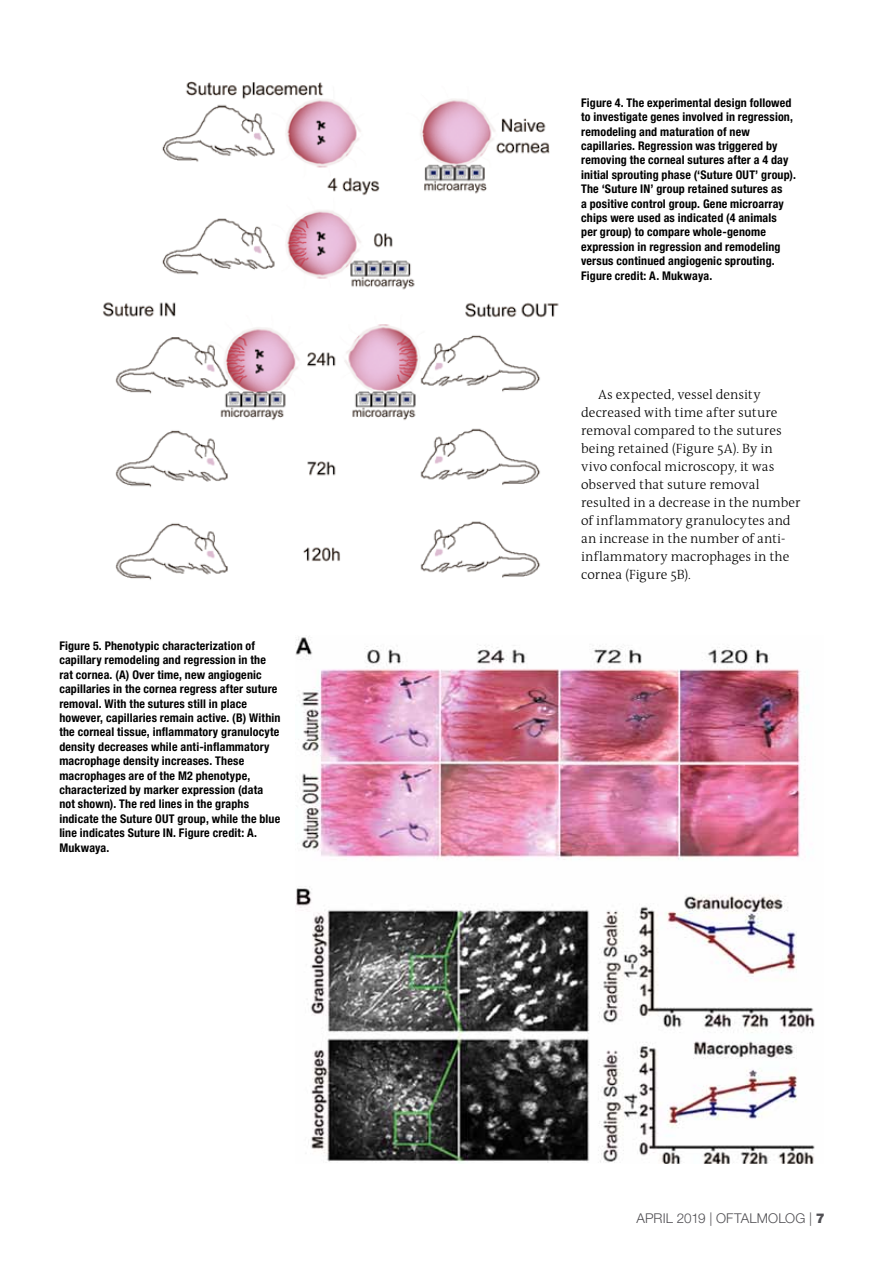
<style>
.page{position:relative;width:893px;height:1263px;background:#fff}
.page>*{position:absolute;margin:0;border:0;box-sizing:border-box;transform-origin:0 0}
.t1{font:300 13.5px/18px "The Antiqua B3";letter-spacing:.005em;color:#000}
.t2{font:300 13.5px "Helvetica Neue LT";letter-spacing:.01em;color:#504f53}
.t3{font:700 condensed 12px/14.4px "Helvetica Neue LT";letter-spacing:.015em;color:#000}
.s1{font-weight:900}
</style>
<div class="page">
<img style="left:103px;top:82px;width:456px;height:498px">
<img style="left:295px;top:637px;width:520px;height:526px">
<p class="t3" style="left:59px;top:638px;width:223px">Figure 5. Phenotypic characterization of capillary remodeling and regression in the rat cornea. (A) Over time, new angiogenic capillaries in the cornea regress after suture removal. With the sutures still in place however, capillaries remain active. (B) Within the corneal tissue, inflammatory granulocyte density decreases while anti-inflammatory macrophage density increases. These macrophages are of the M2 phenotype, characterized by marker expression (data not shown). The red lines in the graphs indicate the Suture OUT group, while the blue line indicates Suture IN. Figure credit: A.<br>Mukwaya.</p>
<p class="t3" style="left:581px;top:95px;width:216px">Figure 4. The experimental design followed to investigate genes involved in regression, remodeling and maturation of new capillaries. Regression was triggered by removing the corneal sutures after a 4 day initial sprouting phase (‘Suture OUT’ group).<br>The ‘Suture IN’ group retained sutures as<br>a positive control group. Gene microarray chips were used as indicated (4 animals<br>per group) to compare whole-genome expression in regression and remodeling versus continued angiogenic sprouting.<br>Figure credit: A. Mukwaya.</p>
<p class="t1" style="left:581px;top:386px;width:221px;text-indent:17px">As expected, vessel density decreased with time after suture removal compared to the sutures being retained (Figure 5A). By in vivo confocal microscopy, it was observed that suture removal resulted in a decrease in the number of inflammatory granulocytes and an increase in the number of anti&shy;inflammatory macrophages in the cornea (Figure 5B).</p>
<p class="t2" style="left:636px;top:1209px;width:190px">APRIL 2019 | OFTALMOLOG | <span class="s1">7</span></p>
</div>
